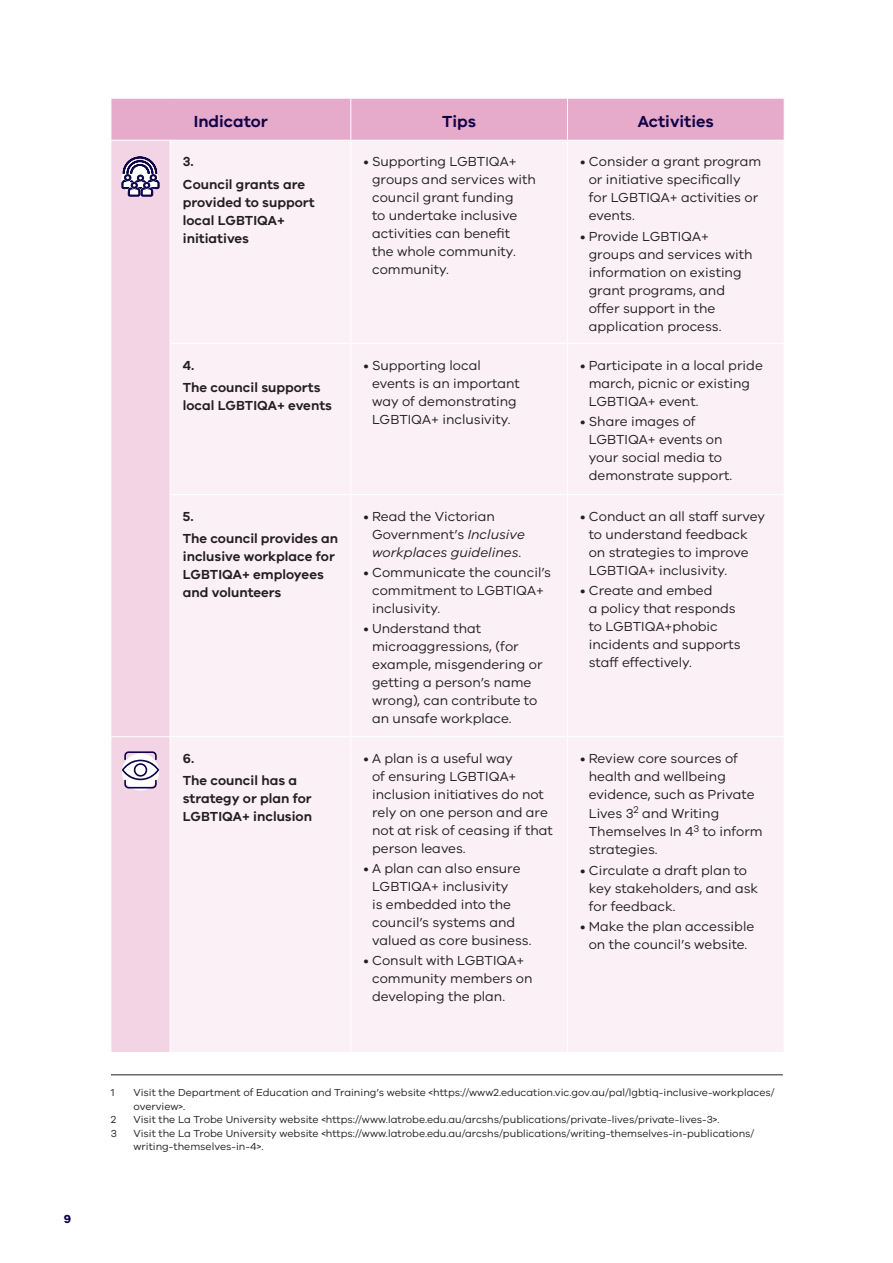
<style>
.page{position:relative;width:893px;height:1263px;background:#fff}
.page>*{position:absolute;margin:0;border:0;box-sizing:border-box;transform-origin:0 0}
.Heading_3_Text{font:600 16.5px "VIC";color:#100249}
.t1{font:13.5px/18px "VIC";color:#231f20}
.Table_Body{font:600 13.5px/18px "VIC";color:#231f20}
.t2{font:700 12px "VIC";color:#100249}
.Footnote{font:10.5px/13.5px "VIC";color:#231f20}
.s1{font-style:italic}
</style>
<div class="page">
<div style="left:112px;top:99px;width:672px;height:41px;background:#e6aaca"></div>
<div style="left:112px;top:141px;width:58px;height:911px;background:#f3d4e4"></div>
<div style="left:171px;top:141px;width:613px;height:911px;background:#fcf0f7"></div>
<hr style="left:350px;top:99px;width:1px;height:41px;background:#fff">
<hr style="left:567px;top:99px;width:1px;height:41px;background:#fff">
<hr style="left:350px;top:141px;width:1px;height:202px;background:#fff">
<hr style="left:567px;top:141px;width:1px;height:202px;background:#fff">
<hr style="left:170px;top:343px;width:181px;height:1px;background:#fff">
<hr style="left:351px;top:343px;width:216px;height:1px;background:#fff">
<hr style="left:350px;top:344px;width:1px;height:150px;background:#fff">
<hr style="left:567px;top:343px;width:217px;height:1px;background:#fff">
<hr style="left:567px;top:344px;width:1px;height:150px;background:#fff">
<hr style="left:170px;top:494px;width:181px;height:1px;background:#fff">
<hr style="left:351px;top:494px;width:216px;height:1px;background:#fff">
<hr style="left:350px;top:495px;width:1px;height:241px;background:#fff">
<hr style="left:567px;top:494px;width:217px;height:1px;background:#fff">
<hr style="left:567px;top:495px;width:1px;height:241px;background:#fff">
<hr style="left:111px;top:736px;width:59px;height:1px;background:#fff">
<hr style="left:170px;top:736px;width:181px;height:1px;background:#fff">
<hr style="left:351px;top:736px;width:216px;height:1px;background:#fff">
<hr style="left:350px;top:737px;width:1px;height:315px;background:#fff">
<hr style="left:567px;top:736px;width:217px;height:1px;background:#fff">
<hr style="left:567px;top:737px;width:1px;height:315px;background:#fff">
<svg style="left:121px;top:160px;width:37px;height:37px"></svg>
<svg style="left:122px;top:157px;width:37px;height:39px"></svg>
<div style="left:122px;top:753px;width:37px;height:37px;background:#837fa2;border-radius:50%"></div>
<svg style="left:122px;top:751px;width:37px;height:37px"></svg>
<hr style="left:111px;top:1074px;width:672px;height:1px;background:#231f20">
<p class="t2" style="left:64px;top:1211px;width:9px">9</p>
<h3 class="Heading_3_Text" style="left:194px;top:112px;width:75px">Indicator</h3>
<h3 class="Heading_3_Text" style="left:442px;top:112px;width:35px">Tips</h3>
<h3 class="Heading_3_Text" style="left:638px;top:112px;width:78px">Activities</h3>
<p class="Table_Body" style="left:183px;top:152px;width:12px">3.</p>
<p class="Table_Body" style="left:183px;top:175px;width:133px">Council grants are provided to support local LGBTIQA+ initiatives</p>
<p class="t1" style="left:372px;top:152px;width:165px;text-indent:-9px">• Supporting LGBTIQA+ groups and services with council grant funding<br>to undertake inclusive activities can benefit<br>the whole community. community.</p>
<p class="t1" style="left:589px;top:152px;width:174px;text-indent:-9px">• Consider a grant program or initiative specifically for LGBTIQA+ activities or events.</p>
<p class="t1" style="left:589px;top:227px;width:165px;text-indent:-9px">• Provide LGBTIQA+ groups and services with information on existing grant programs, and offer support in the application process.</p>
<p class="Table_Body" style="left:183px;top:356px;width:13px">4.</p>
<p class="Table_Body" style="left:183px;top:378px;width:151px">The council supports local LGBTIQA+ events</p>
<p class="t1" style="left:372px;top:356px;width:149px;text-indent:-9px">• Supporting local events is an important way of demonstrating<br>LGBTIQA+ inclusivity.</p>
<p class="t1" style="left:589px;top:356px;width:176px;text-indent:-9px">• Participate in a local pride march, picnic or existing<br>LGBTIQA+ event.</p>
<p class="t1" style="left:589px;top:412px;width:145px;text-indent:-9px">• Share images of<br>LGBTIQA+ events on your social media to demonstrate support.</p>
<p class="Table_Body" style="left:183px;top:507px;width:12px">5.</p>
<p class="Table_Body" style="left:183px;top:529px;width:157px">The council provides an inclusive workplace for<br>LGBTIQA+ employees and volunteers</p>
<p class="t1" style="left:372px;top:507px;width:155px;text-indent:-9px">• Read the Victorian<br>Government’s <span class="s1">Inclusive workplaces guidelines</span>.</p>
<p class="t1" style="left:372px;top:563px;width:180px;text-indent:-9px">• Communicate the council’s commitment to LGBTIQA+ inclusivity.</p>
<p class="t1" style="left:372px;top:619px;width:172px;text-indent:-9px">• Understand that microaggressions, (for example, misgendering or getting a person’s name wrong), can contribute to an unsafe workplace.</p>
<p class="t1" style="left:589px;top:507px;width:178px;text-indent:-9px">• Conduct an all staff survey to understand feedback on strategies to improve<br>LGBTIQA+ inclusivity.</p>
<p class="t1" style="left:589px;top:581px;width:153px;text-indent:-9px">• Create and embed<br>a policy that responds to LGBTIQA+phobic incidents and supports staff effectively.</p>
<p class="Table_Body" style="left:183px;top:749px;width:13px">6.</p>
<p class="Table_Body" style="left:183px;top:771px;width:131px">The council has a strategy or plan for<br>LGBTIQA+ inclusion</p>
<p class="t1" style="left:372px;top:749px;width:182px;text-indent:-9px">• A plan is a useful way<br>of ensuring LGBTIQA+ inclusion initiatives do not rely on one person and are not at risk of ceasing if that person leaves.</p>
<p class="t1" style="left:372px;top:859px;width:161px;text-indent:-9px">• A plan can also ensure<br>LGBTIQA+ inclusivity<br>is embedded into the council’s systems and valued as core business.</p>
<p class="t1" style="left:372px;top:951px;width:162px;text-indent:-9px">• Consult with LGBTIQA+ community members on developing the plan.</p>
<p class="t1" style="left:589px;top:749px;width:175px;text-indent:-9px">• Review core sources of health and wellbeing evidence, such as Private<br>Lives 3<sup>2</sup> and Writing<br>Themselves In 4<sup>3</sup> to inform strategies.</p>
<p class="t1" style="left:589px;top:861px;width:171px;text-indent:-9px">• Circulate a draft plan to key stakeholders, and ask for feedback.</p>
<p class="t1" style="left:580px;top:917px;width:175px;text-align:center">• Make the plan accessible on the council’s website.</p>
<p class="Footnote" style="left:111px;top:1086px;width:5px">1</p>
<p class="Footnote" style="left:133px;top:1086px;width:643px">Visit the Department of Education and Training’s website &lt;https://www2.education.vic.gov.au/pal/lgbtiq-inclusive-workplaces/ overview&gt;.</p>
<p class="Footnote" style="left:111px;top:1113px;width:7px">2</p>
<p class="Footnote" style="left:133px;top:1113px;width:588px">Visit the La Trobe University website &lt;https://www.latrobe.edu.au/arcshs/publications/private-lives/private-lives-3&gt;.</p>
<p class="Footnote" style="left:111px;top:1126px;width:8px">3</p>
<p class="Footnote" style="left:133px;top:1126px;width:622px">Visit the La Trobe University website &lt;https://www.latrobe.edu.au/arcshs/publications/writing-themselves-in-publications/ writing-themselves-in-4&gt;.</p>
</div>
